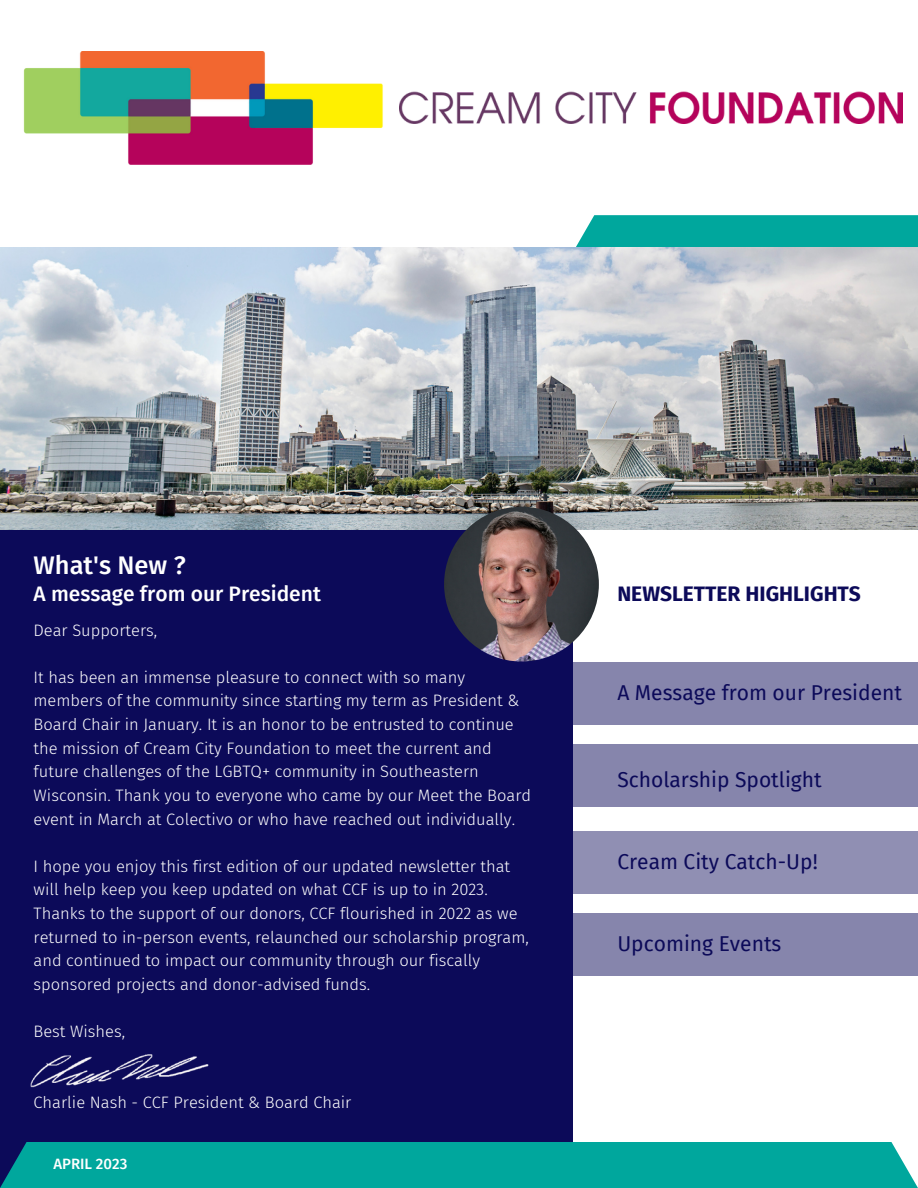
<style>
.page{position:relative;width:918px;height:1188px;background:#fff}
.page>*{position:absolute;margin:0;border:0;box-sizing:border-box;transform-origin:0 0}
.t1{font:500 25.5px "Fira Sans";color:#fff}
.t2{font:21px "Fira Sans";color:#0c0a59}
.t3{font:500 21px "Fira Sans";color:#fff}
.t4{font:700 21px "Fira Sans";color:#0c0a59}
.t5{font:300 16.5px/23.7px "Fira Sans";color:#fff}
.t6{font:500 15px "Fira Sans";color:#fff}
</style>
<div class="page">
<svg style="left:574px;top:215px;width:344px;height:33px"></svg>
<div style="left:0;top:530px;width:573px;height:658px;background:#0c0a59"></div>
<div style="left:574px;top:831px;width:344px;height:63px;background:#908fb3"></div>
<div style="left:574px;top:744px;width:344px;height:63px;background:#8685ac"></div>
<div style="left:574px;top:662px;width:344px;height:63px;background:#8685ac"></div>
<div style="left:574px;top:913px;width:344px;height:63px;background:#8685ac"></div>
<div style="left:0;top:1142px;width:918px;height:46px;background:#00a79d"></div>
<img style="left:23px;top:52px;width:396px;height:113px">
<img style="left:399px;top:88px;width:503px;height:35px">
<img style="left:0;top:248px;width:918px;height:282px">
<img style="left:444px;top:507px;width:155px;height:154px;border-radius:50%">
<img style="left:30px;top:1054px;width:179px;height:34px">
<h1 class="t1" style="left:34px;top:550px;width:154px">What's New ?</h1>
<p class="t3" style="left:34px;top:581px;width:289px">A message from our President</p>
<p class="t4" style="left:617px;top:581px;width:245px">NEWSLETTER HIGHLIGHTS</p>
<p class="t5" style="left:34px;top:618px;width:125px">Dear Supporters,</p>
<p class="t5" style="left:34px;top:665px;width:499px">It has been an immense pleasure to connect with so many members of the community since starting my term as President &amp; Board Chair in January. It is an honor to be entrusted to continue the mission of Cream City Foundation to meet the current and future challenges of the LGBTQ+ community in Southeastern Wisconsin. Thank you to everyone who came by our Meet the Board event in March at Colectivo or who have reached out individually.</p>
<p class="t5" style="left:34px;top:854px;width:497px">I hope you enjoy this first edition of our updated newsletter that will help keep you keep updated on what CCF is up to in 2023.<br>Thanks to the support of our donors, CCF flourished in 2022 as we returned to in-person events, relaunched our scholarship program, and continued to impact our community through our fiscally sponsored projects and donor-advised funds.</p>
<p class="t5" style="left:34px;top:1020px;width:93px">Best Wishes,</p>
<p class="t5" style="left:34px;top:1091px;width:319px">Charlie Nash - CCF President &amp; Board Chair</p>
<p class="t6" style="left:53px;top:1155px;width:75px">APRIL 2023</p>
<p class="t2" style="left:617px;top:680px;width:286px">A Message from our President</p>
<p class="t2" style="left:617px;top:768px;width:206px">Scholarship Spotlight</p>
<p class="t2" style="left:617px;top:849px;width:202px">Cream City Catch-Up!</p>
<p class="t2" style="left:617px;top:931px;width:166px">Upcoming Events</p>
</div>
